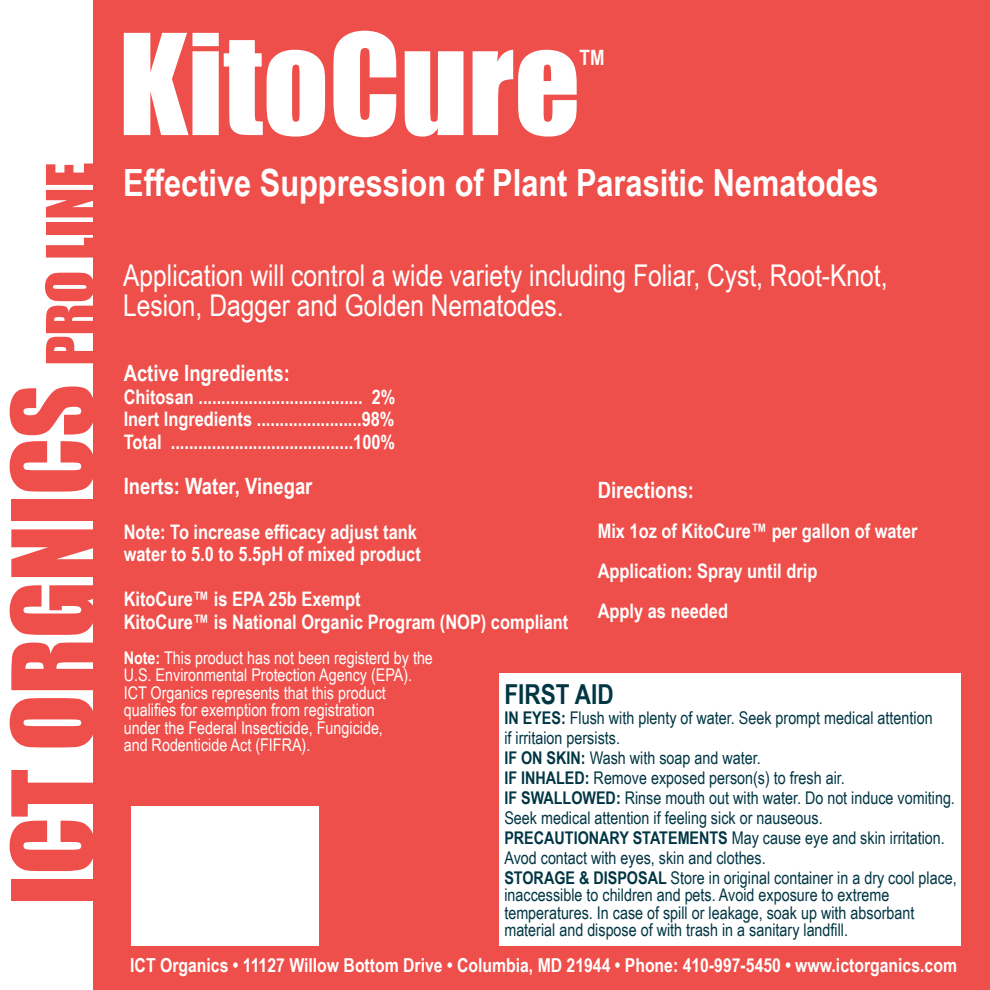
<style>
.page{position:relative;width:990px;height:990px;background:#ef4f4a}
.page>*{position:absolute;margin:0;border:0;box-sizing:border-box;transform-origin:0 0}
.t1{font:129.25px "Impact";color:#fff}
.t2{font:103.75px "Impact";color:#ef4f4a}
.t3{font:700 37.5px "Arial Narrow";color:#fff}
.t4{font:30px/30px "Arial Narrow";color:#fff}
.t5{font:700 27.5px "Arial Narrow";color:#003644}
.t6{font:700 22.5px "Arial Narrow";color:#fff}
.t7{font:700 21.25px "Arial Narrow";color:#fff}
.t8{font:700 20px/22.5px "Arial Narrow";color:#fff}
.t9{font:700 19.25px "Arial Narrow";color:#fff}
.t10{font:17.5px/20px "Arial Narrow";color:#003644}
.t11{font:17.5px/17.5px "Arial Narrow";color:#fff}
.s1{font-size:60px}
.s2{font-weight:700}
.s3{color:#093e23}
</style>
<div class="page">
<div style="left:0;top:0;width:92px;height:990px;background:#fff"></div>
<div style="left:499px;top:674px;width:462px;height:272px;background:#fff"></div>
<div style="left:131px;top:806px;width:188px;height:140px;background:#fff"></div>
<h1 class="t1" style="left:118px;top:-16px;width:463px">KitoCure</h1>
<p class="t7" style="left:580px;top:42px;width:27px">TM</p>
<h2 class="t2" style="left:-28px;top:905px;width:744px;rotate:-90deg">ICT ORGNICS <span class="s1">PRO LINE</span></h2>
<h3 class="t3" style="left:123px;top:155px;width:757px">Effective Suppression of Plant Parasitic Nematodes</h3>
<h3 class="t4" style="left:123px;top:260px;width:766px">Application will control a wide variety including Foliar, Cyst, Root-Knot,<br>Lesion, Dagger and Golden Nematodes.</h3>
<p class="t6" style="left:124px;top:356px;width:168px">Active Ingredients:</p>
<p class="t8" style="left:124px;top:384px;width:273px;text-align:justify">Chitosan .................................... 2% Inert Ingredients .......................98% Total ........................................100%</p>
<p class="t6" style="left:124px;top:469px;width:190px">Inerts: Water, Vinegar</p>
<p class="t8" style="left:124px;top:519px;width:299px">Note: To increase efficacy adjust tank water to 5.0 to 5.5pH of mixed product</p>
<p class="t8" style="left:124px;top:587px;width:446px">KitoCure™ is EPA 25b Exempt<br>KitoCure™ is National Organic Program (NOP) compliant</p>
<p class="t11" style="left:124px;top:648px;width:311px"><span class="s2">Note:</span> This product has not been registerd by the U.S. Environmental Protection Agency (EPA).<br>ICT Organics represents that this product qualifies for exemption from registration<br>under the Federal Insecticide, Fungicide,<br>and Rodenticide Act (FIFRA).</p>
<p class="t6" style="left:598px;top:473px;width:98px">Directions:</p>
<p class="t8" style="left:598px;top:510px;width:321px;line-height:40px">Mix 1oz of KitoCure™ per gallon of water<br>Application: Spray until drip<br>Apply as needed</p>
<h3 class="t5" style="left:504px;top:673px;width:111px">FIRST AID</h3>
<p class="t10" style="left:504px;top:707px;width:454px"><span class="s2">IN EYES:</span> Flush with plenty of water. Seek prompt medical attention<br>if irritaion persists.<br><span class="s2">IF ON SKIN:</span> Wash with soap and water.<br><span class="s2">IF INHALED:</span> Remove exposed person(s) to fresh air.<br><span class="s2">IF SWALLOWED:</span> Rinse mouth out with water. Do not induce vomiting.<br>Seek medical attention if feeling sick or nauseous.<br><span class="s2">PRECAUTIONARY STATEMENTS</span> May cause eye and skin irritation.<br>Avod contact with eyes, skin and clothes<span class="s3">.<br></span><span class="s2">STORAGE &amp; DISPOSAL</span> Store in original container in a dry cool place,</p>
<p class="t10" style="left:504px;top:886px;width:412px;line-height:17.5px">inaccessible to children and pets. Avoid exposure to extreme temperatures. In case of spill or leakage, soak up with absorbant material and dispose of with trash in a sanitary landfill.</p>
<p class="t9" style="left:130px;top:951px;width:828px">ICT Organics • 11127 Willow Bottom Drive • Columbia, MD 21944 • Phone: 410-997-5450 • www.ictorganics.com</p>
</div>
